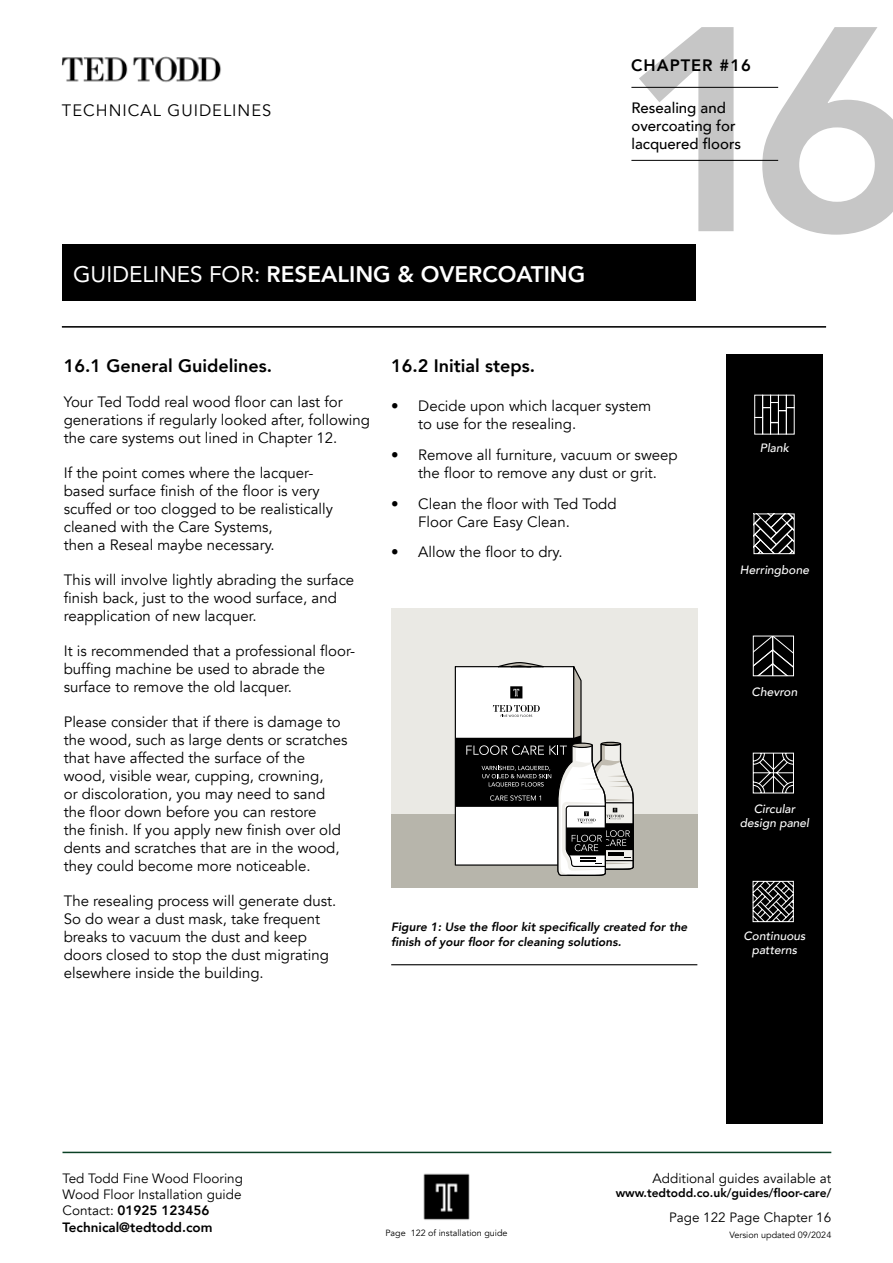
<style>
.page{position:relative;width:893px;height:1263px;background:#fff}
.page>*{position:absolute;margin:0;border:0;box-sizing:border-box;transform-origin:0 0}
.t1{font:800 22.5px "Avenir";color:#fff}
.t2{font:800 18px "Avenir";color:#000}
.t3{font:16.5px "Avenir";letter-spacing:.06em;color:#000}
.t4{font:800 16.5px "Avenir";letter-spacing:.06em;color:#000}
.t5{font:15px/18px "Avenir";color:#000}
.t6{font:500 15px/18px "Avenir";color:#000}
.t7{font:13.5px/16.2px "Avenir";color:#000}
.t8{font:italic 800 12px/14.4px "Avenir";color:#000}
.t9{font:italic 500 12px/14.4px "Avenir";color:#fff;text-align:center}
.t10{font:800 12px "Avenir";color:#000}
.t11{font:9px "Avenir";color:#000}
.s1{font-weight:400}
.s2{font-weight:800}
</style>
<div class="page">
<svg style="left:639px;top:27px;width:254px;height:208px"></svg>
<div style="left:726px;top:354px;width:97px;height:769px;background:#000"></div>
<hr style="left:63px;top:1152px;width:768px;height:1px;background:#0a4125">
<hr style="left:631px;top:87px;width:147px;height:1px;background:#000">
<hr style="left:631px;top:160px;width:147px;height:1px;background:#000">
<svg style="left:752px;top:880px;width:42px;height:43px"></svg>
<svg style="left:756px;top:515px;width:37px;height:37px"></svg>
<div style="left:754px;top:513px;width:41px;height:41px;border:1px solid #fff"></div>
<svg style="left:755px;top:638px;width:37px;height:36px"></svg>
<div style="left:753px;top:636px;width:41px;height:40px;border:1px solid #fff"></div>
<svg style="left:752px;top:752px;width:42px;height:42px"></svg>
<div style="left:770px;top:402px;width:9px;height:21px;border:1px solid #fff"></div>
<div style="left:754px;top:417px;width:9px;height:17px;border:1px solid #fff"></div>
<div style="left:770px;top:395px;width:9px;height:8px;border:1px solid #fff"></div>
<div style="left:754px;top:395px;width:9px;height:23px;border:1px solid #fff"></div>
<div style="left:778px;top:410px;width:9px;height:24px;border:1px solid #fff"></div>
<div style="left:770px;top:422px;width:9px;height:12px;border:1px solid #fff"></div>
<div style="left:786px;top:395px;width:9px;height:13px;border:1px solid #fff"></div>
<div style="left:762px;top:395px;width:9px;height:13px;border:1px solid #fff"></div>
<img style="left:423px;top:1173px;width:47px;height:47px">
<div style="left:62px;top:244px;width:633px;height:57px;background:#000"></div>
<img style="left:62px;top:56px;width:159px;height:27px">
<div style="left:391px;top:608px;width:306px;height:278px;background:#eae9e4"></div>
<div style="left:391px;top:814px;width:306px;height:74px;background:#b7b5ab"></div>
<hr style="left:62px;top:326px;width:764px;height:1px;background:#000">
<svg style="left:455px;top:662px;width:179px;height:214px"></svg>
<hr style="left:391px;top:964px;width:306px;height:1px;background:#000">
<p class="t3" style="left:62px;top:100px;width:211px">TECHNICAL GUIDELINES</p>
<h1 class="t1" style="left:73px;top:257px;width:514px"><span class="s1">GUIDELINES FOR:</span> RESEALING &amp; OVERCOATING</h1>
<p class="t4" style="left:631px;top:52px;width:121px">CHAPTER #16</p>
<p class="t6" style="left:631px;top:98px;width:111px">Resealing and overcoating for lacquered floors</p>
<p class="t2" style="left:64px;top:351px;width:210px">16.1 General Guidelines.</p>
<p class="t5" style="left:64px;top:393px;width:308px">Your Ted Todd real wood floor can last for generations if regularly looked after, following the care systems out lined in Chapter 12.</p>
<p class="t5" style="left:64px;top:464px;width:271px">If the point comes where the lacquer&shy;based surface finish of the floor is very scuffed or too clogged to be realistically cleaned with the Care Systems,<br>then a Reseal maybe necessary.</p>
<p class="t5" style="left:64px;top:571px;width:292px">This will involve lightly abrading the surface finish back, just to the wood surface, and reapplication of new lacquer.</p>
<p class="t5" style="left:64px;top:642px;width:293px">It is recommended that a professional floor&shy;buffing machine be used to abrade the surface to remove the old lacquer.</p>
<p class="t5" style="left:64px;top:713px;width:285px">Please consider that if there is damage to the wood, such as large dents or scratches that have affected the surface of the wood, visible wear, cupping, crowning,<br>or discoloration, you may need to sand the floor down before you can restore<br>the finish. If you apply new finish over old dents and scratches that are in the wood, they could become more noticeable.</p>
<p class="t5" style="left:64px;top:892px;width:274px">The resealing process will generate dust.<br>So do wear a dust mask, take frequent breaks to vacuum the dust and keep doors closed to stop the dust migrating elsewhere inside the building.</p>
<p class="t2" style="left:391px;top:351px;width:145px">16.2 Initial steps.</p>
<p class="t5" style="left:418px;top:397px;width:235px;text-indent:-27px">• Decide upon which lacquer system to use for the resealing.</p>
<p class="t5" style="left:391px;top:446px;width:288px;text-align:center">• Remove all furniture, vacuum or sweep the floor to remove any dust or grit.</p>
<p class="t5" style="left:418px;top:495px;width:200px;text-indent:-27px">• Clean the floor with Ted Todd<br>Floor Care Easy Clean.</p>
<p class="t5" style="left:391px;top:543px;width:173px">• Allow the floor to dry.</p>
<p class="t8" style="left:391px;top:920px;width:298px">Figure 1: Use the floor kit specifically created for the finish of your floor for cleaning solutions.</p>
<p class="t9" style="left:760px;top:441px;width:31px">Plank</p>
<p class="t9" style="left:740px;top:562px;width:71px">Herringbone</p>
<p class="t9" style="left:751px;top:685px;width:47px">Chevron</p>
<p class="t9" style="left:740px;top:801px;width:71px">Circular design panel</p>
<p class="t9" style="left:743px;top:928px;width:64px">Continuous patterns</p>
<p class="t7" style="left:63px;top:1170px;width:182px">Ted Todd Fine Wood Flooring<br>Wood Floor Installation guide<br>Contact: <span class="s2">01925 123456<br>Technical@tedtodd.com</span></p>
<p class="t7" style="left:653px;top:1170px;width:180px">Additional guides available at</p>
<p class="t10" style="left:616px;top:1184px;width:217px">www.tedtodd.co.uk/guides/floor-care/</p>
<p class="t7" style="left:669px;top:1209px;width:164px">Page 122 Page Chapter 16</p>
<p class="t11" style="left:729px;top:1230px;width:103px">Version updated 09/2024</p>
<p class="t11" style="left:385px;top:1227px;width:124px">Page 122 of installation guide</p>
</div>
